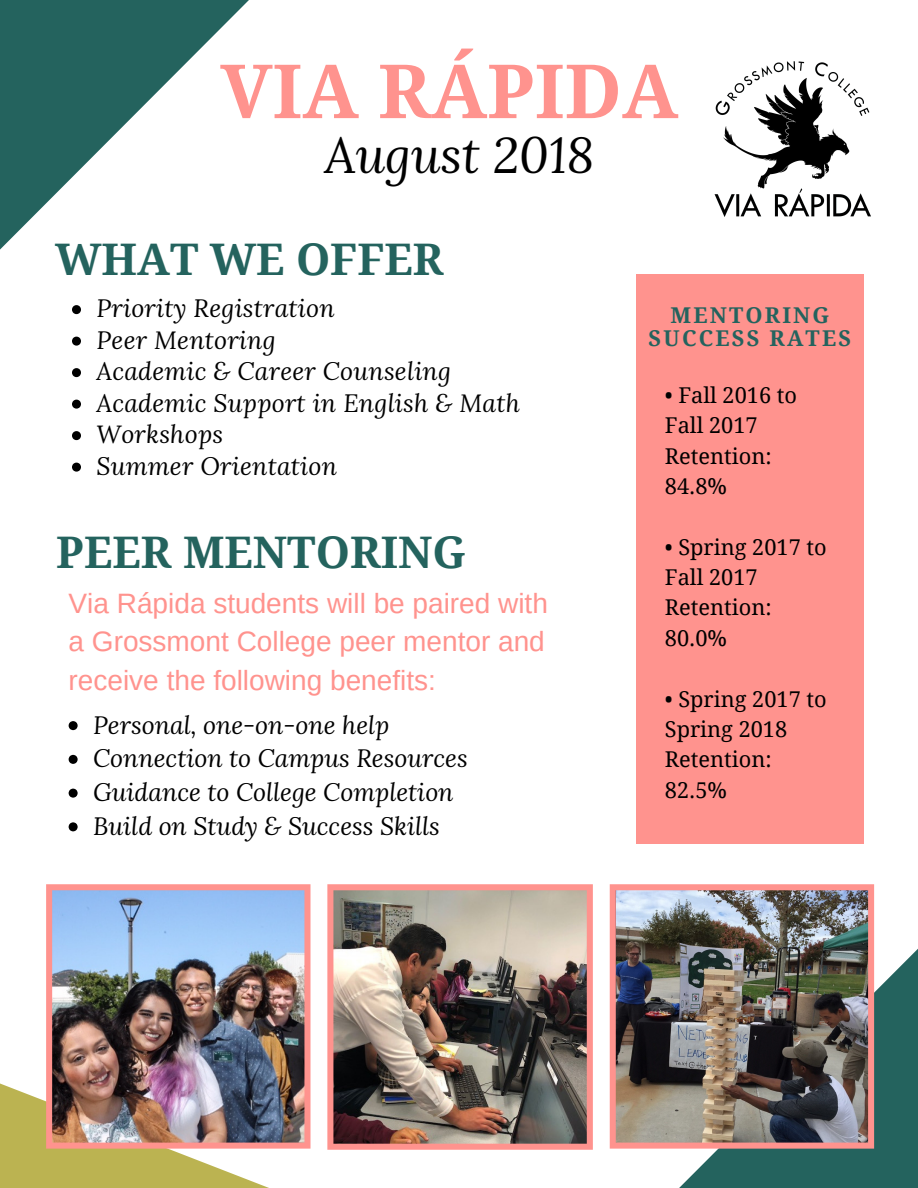
<style>
.page{position:relative;width:918px;height:1188px;background:#fff}
.page>*{position:absolute;margin:0;border:0;box-sizing:border-box;transform-origin:0 0}
.t1{font:700 74.7px "Droid Serif";color:#ff938e}
.t2{font:italic 49.8px "Lora";color:#000}
.t3{font:700 43.65px "Droid Serif";color:#24635e}
.t4{font:28.05px/38.2px "Arimo";color:#ff938e;text-align:justify}
.t5{font:italic 24.9px/31.5px "Lora";letter-spacing:.01em;color:#000}
.t6{font:21.75px/30.3px "Droid Serif";color:#000}
.t7{font:700 21.75px/22.5px "Droid Serif";letter-spacing:.1em;color:#24635e;text-align:center}
</style>
<div class="page">
<svg style="left:0;top:788px;width:311px;height:400px"></svg>
<svg style="left:609px;top:741px;width:309px;height:447px"></svg>
<img style="left:714px;top:61px;width:157px;height:156px">
<svg style="left:72px;top:337px;width:9px;height:9px"></svg>
<svg style="left:72px;top:368px;width:9px;height:9px"></svg>
<svg style="left:72px;top:400px;width:9px;height:9px"></svg>
<svg style="left:72px;top:431px;width:9px;height:9px"></svg>
<svg style="left:72px;top:463px;width:9px;height:9px"></svg>
<svg style="left:69px;top:721px;width:9px;height:9px"></svg>
<svg style="left:69px;top:755px;width:9px;height:9px"></svg>
<svg style="left:69px;top:789px;width:9px;height:9px"></svg>
<svg style="left:69px;top:822px;width:9px;height:9px"></svg>
<div style="left:637px;top:274px;width:227px;height:570px;background:#ff938e"></div>
<svg style="left:0;top:0;width:249px;height:315px"></svg>
<img style="left:46px;top:884px;width:264px;height:265px">
<img style="left:327px;top:884px;width:266px;height:266px">
<img style="left:610px;top:884px;width:264px;height:265px">
<h1 class="t1" style="left:220px;top:49px;width:459px">VIA RÁPIDA</h1>
<h2 class="t2" style="left:324px;top:122px;width:272px">August 2018</h2>
<h3 class="t3" style="left:55px;top:234px;width:390px">WHAT WE OFFER</h3>
<p class="t5" style="left:96px;top:292px;width:425px">Priority Registration<br>Peer Mentoring<br>Academic &amp; Career Counseling<br>Academic Support in English &amp; Math<br>Workshops<br>Summer Orientation</p>
<h3 class="t3" style="left:56px;top:528px;width:411px">PEER MENTORING</h3>
<p class="t4" style="left:69px;top:584px;width:481px">Via Rápida students will be paired with a Grossmont College peer mentor and receive the following benefits:</p>
<p class="t5" style="left:93px;top:707px;width:376px;line-height:33.8px">Personal, one-on-one help<br>Connection to Campus Resources<br>Guidance to College Completion<br>Build on Study &amp; Success Skills</p>
<p class="t7" style="left:649px;top:305px;width:204px">MENTORING<br>SUCCESS RATES</p>
<p class="t6" style="left:665px;top:380px;width:134px">• Fall 2016 to<br>Fall 2017<br>Retention:<br>84.8%</p>
<p class="t6" style="left:665px;top:532px;width:163px">• Spring 2017 to<br>Fall 2017<br>Retention:<br>80.0%</p>
<p class="t6" style="left:665px;top:684px;width:163px">• Spring 2017 to<br>Spring 2018<br>Retention:<br>82.5%</p>
</div>
